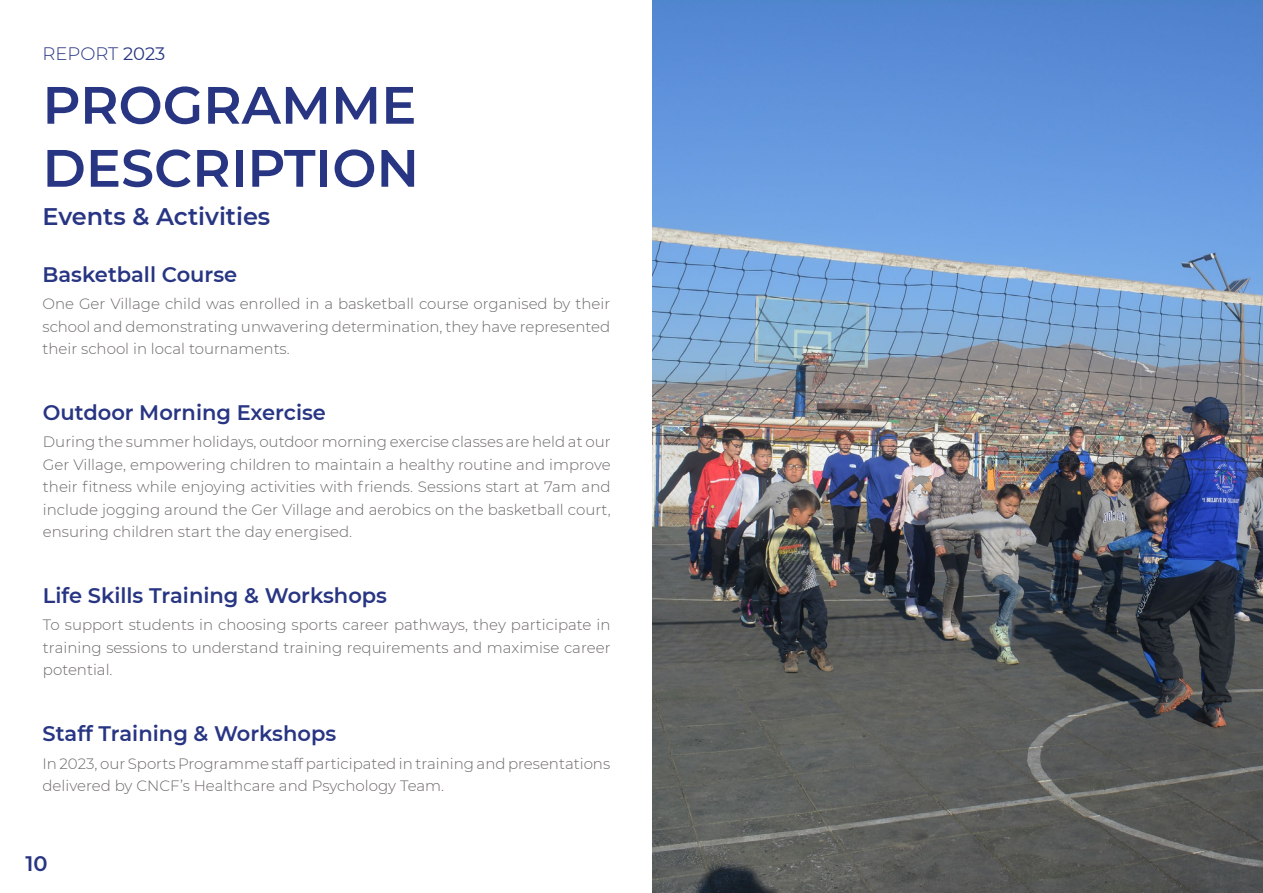
<style>
.page{position:relative;width:1263px;height:893px;background:#fff}
.page>*{position:absolute;margin:0;border:0;box-sizing:border-box;transform-origin:0 0}
.t1{font:600 52.5px/63px "Montserrat";color:#283583}
.t2{font:600 24px "Montserrat";color:#283583}
.t3{font:600 21px "Montserrat";color:#283583}
.t4{font:300 18px "Montserrat";color:#283583}
.t5{font:300 15px/22.5px "Montserrat";color:#6c6a68;text-align:justify}
.s1{font-weight:400}
</style>
<div class="page">
<img style="left:653px;top:0;width:610px;height:893px">
<p class="t4" style="left:43px;top:41px;width:124px">REPORT <span class="s1">2023</span></p>
<h1 class="t1" style="left:43px;top:71px;width:378px">PROGRAMME<br>DESCRIPTION</h1>
<h2 class="t2" style="left:43px;top:200px;width:229px">Events &amp; Activities</h2>
<h3 class="t3" style="left:43px;top:259px;width:196px">Basketball Course</h3>
<p class="t5" style="left:43px;top:292px;width:569px">One Ger Village child was enrolled in a basketball course organised by their school and demonstrating unwavering determination, they have represented their school in local tournaments.</p>
<h3 class="t3" style="left:43px;top:397px;width:285px">Outdoor Morning Exercise</h3>
<p class="t5" style="left:43px;top:430px;width:569px">During the summer holidays, outdoor morning exercise classes are held at our Ger Village, empowering children to maintain a healthy routine and improve their fitness while enjoying activities with friends. Sessions start at 7am and include jogging around the Ger Village and aerobics on the basketball court, ensuring children start the day energised.</p>
<h3 class="t3" style="left:43px;top:581px;width:346px">Life Skills Training &amp; Workshops</h3>
<p class="t5" style="left:43px;top:613px;width:569px">To support students in choosing sports career pathways, they participate in training sessions to understand training requirements and maximise career potential.</p>
<h3 class="t3" style="left:43px;top:719px;width:295px">Staff Training &amp; Workshops</h3>
<p class="t5" style="left:43px;top:751px;width:569px">In 2023, our Sports Programme staff participated in training and presentations delivered by CNCF’s Healthcare and Psychology Team.</p>
<h3 class="t3" style="left:26px;top:848px;width:24px">10</h3>
</div>
